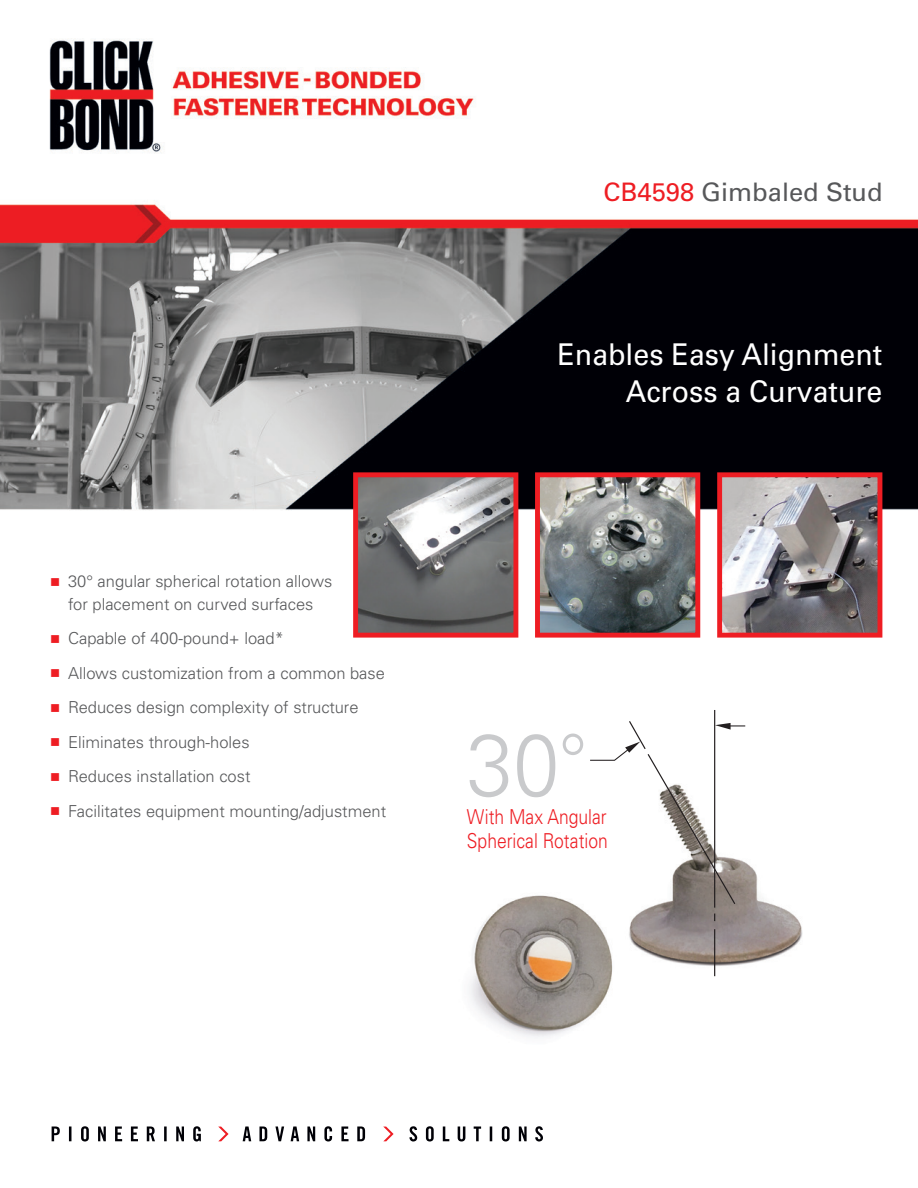
<style>
.page{position:relative;width:918px;height:1188px;background:#fff}
.page>*{position:absolute;margin:0;border:0;box-sizing:border-box;transform-origin:0 0}
.t1{font:300 87.45px "Univers LT Std";color:#c9cacc;scale:.95 1}
.t2{font:30px/37.5px "Univers LT Std";color:#fff;text-align:right;scale:.95 1}
.t3{font:25.5px "Univers LT Std";color:#57585a}
.t4{font:300 20.55px "Univers LT Std";color:#ee1d23;scale:.85 1}
.t5{font:300 16.5px/22.5px "Univers LT Std";color:#57585a;text-align:center}
.s1{color:#ee1d23}
.s2{font-size:71.85px}
</style>
<div class="page">
<img style="left:0;top:39px;width:918px;height:1103px">
<img style="left:541px;top:478px;width:153px;height:154px">
<div style="left:535px;top:472px;width:165px;height:166px;border:5px solid #ee1d23"></div>
<img style="left:723px;top:478px;width:153px;height:154px">
<div style="left:717px;top:472px;width:165px;height:166px;border:5px solid #ee1d23"></div>
<img style="left:359px;top:478px;width:153px;height:154px">
<div style="left:353px;top:472px;width:165px;height:166px;border:5px solid #ee1d23"></div>
<img style="left:417px;top:876px;width:241px;height:194px">
<img style="left:619px;top:766px;width:194px;height:210px">
<hr style="left:714px;top:710px;width:1px;height:198px;background:#231f20">
<hr style="left:714px;top:929px;width:1px;height:47px;background:#231f20">
<svg style="left:589px;top:720px;width:156px;height:185px"></svg>
<svg style="left:52px;top:1126px;width:491px;height:16px"></svg>
<p class="t5" style="left:50px;top:570px;width:284px"><span class="s1">■</span> 30° angular spherical rotation allows for placement on curved surfaces</p>
<p class="t5" style="left:50px;top:627px;width:235px"><span class="s1">■</span> Capable of 400-pound+ load*</p>
<p class="t5" style="left:50px;top:662px;width:336px"><span class="s1">■</span> Allows customization from a common base</p>
<p class="t5" style="left:50px;top:696px;width:310px"><span class="s1">■</span> Reduces design complexity of structure</p>
<p class="t5" style="left:50px;top:731px;width:201px"><span class="s1">■</span> Eliminates through-holes</p>
<p class="t5" style="left:50px;top:765px;width:202px"><span class="s1">■</span> Reduces installation cost</p>
<p class="t5" style="left:50px;top:800px;width:338px"><span class="s1">■</span> Facilitates equipment mounting/adjustment</p>
<p class="t3" style="left:603px;top:177px;width:281px"><span class="s1">CB4598</span> Gimbaled Stud</p>
<p class="t2" style="left:558px;top:336px;width:343px">Enables Easy Alignment<br>Across a Curvature</p>
<p class="t1" style="left:467px;top:712px;width:127px">30<span class="s2">°</span></p>
<p class="t4" style="left:467px;top:805px;width:166px">With Max Angular</p>
<p class="t4" style="left:467px;top:829px;width:167px">Spherical Rotation</p>
</div>
